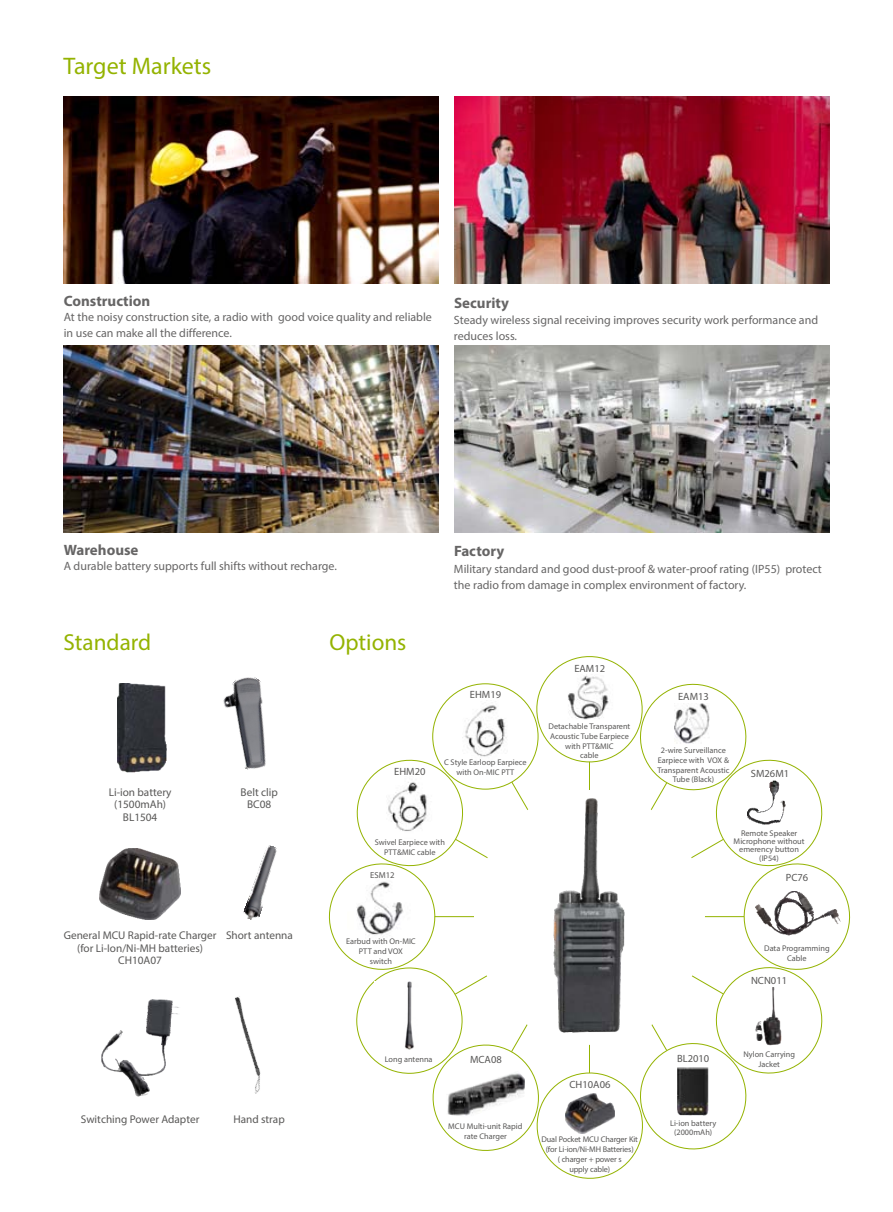
<style>
.page{position:relative;width:893px;height:1212px;background:#fff}
.page>*{position:absolute;margin:0;border:0;box-sizing:border-box;transform-origin:0 0}
.t1{font:24px "Myriad Pro";color:#94b301}
.t2{font:23.25px "Myriad Pro";color:#94b301}
.t3{font:700 15px "Myriad Pro";color:#666565}
.t4{font:12px/15.9px "Myriad Pro";color:#666565}
.t5{font:11.25px/12.5px "Myriad Pro";color:#595857;text-align:center}
.t6{font:10.5px "Myriad Pro";color:#595857}
.t7{font:8.7px "Myriad Pro";color:#595857}
.t8{font:8.25px/9.9px "Myriad Pro";color:#595857;text-align:center}
.t9{font:8.25px/9.9px "Myriad Pro";letter-spacing:-.02em;color:#595857;text-align:center}
</style>
<div class="page">
<img style="left:118px;top:683px;width:48px;height:89px">
<img style="left:99px;top:849px;width:82px;height:70px">
<img style="left:223px;top:677px;width:43px;height:93px">
<img style="left:101px;top:999px;width:78px;height:97px">
<img style="left:235px;top:996px;width:26px;height:98px">
<img style="left:243px;top:845px;width:34px;height:75px">
<img style="left:64px;top:97px;width:375px;height:187px">
<img style="left:64px;top:346px;width:375px;height:187px">
<img style="left:454px;top:346px;width:375px;height:187px">
<img style="left:454px;top:97px;width:375px;height:187px">
<svg style="left:328px;top:656px;width:523px;height:523px"></svg>
<img style="left:675px;top:703px;width:35px;height:41px">
<h1 class="t1" style="left:64px;top:56px;width:149px">Target Markets</h1>
<h3 class="t3" style="left:64px;top:295px;width:88px">Construction</h3>
<h3 class="t4" style="left:64px;top:310px;width:370px">At the noisy construction site, a radio with good voice quality and reliable in use can make all the difference.</h3>
<h3 class="t3" style="left:454px;top:297px;width:56px">Security</h3>
<h3 class="t4" style="left:454px;top:313px;width:366px">Steady wireless signal receiving improves security work performance and reduces loss.</h3>
<h3 class="t3" style="left:64px;top:544px;width:76px">Warehouse</h3>
<h3 class="t4" style="left:64px;top:559px;width:275px">A durable battery supports full shifts without recharge.</h3>
<h2 class="t2" style="left:63px;top:633px;width:89px">Standard</h2>
<h2 class="t2" style="left:329px;top:633px;width:79px">Options</h2>
<h3 class="t5" style="left:109px;top:787px;width:64px">Li-ion battery (1500mAh)<br>BL1504</h3>
<h3 class="t5" style="left:241px;top:787px;width:39px">Belt clip<br>BC08</h3>
<p class="t6" style="left:394px;top:767px;width:33px">EHM20</p>
<h3 class="t3" style="left:454px;top:545px;width:52px">Factory</h3>
<h3 class="t4" style="left:454px;top:562px;width:369px">Military standard and good dust-proof &amp; water-proof rating (IP55) protect the radio from damage in complex environment of factory.</h3>
<p class="t6" style="left:470px;top:690px;width:33px">EHM19</p>
<p class="t8" style="left:444px;top:758px;width:84px">C Style Earloop Earpiece with On-MIC PTT</p>
<p class="t6" style="left:574px;top:664px;width:32px">EAM12</p>
<p class="t8" style="left:549px;top:722px;width:83px">Detachable Transparent<br>Acoustic Tube Earpiece with PTT&amp;MIC<br>cable</p>
<p class="t6" style="left:678px;top:692px;width:32px">EAM13</p>
<p class="t8" style="left:657px;top:746px;width:74px">2-wire Surveillance<br>Earpiece with VOX &amp;<br>Transparent Acoustic<br>Tube (Black)</p>
<p class="t6" style="left:751px;top:769px;width:40px">SM26M1</p>
<h3 class="t5" style="left:64px;top:930px;width:231px">General MCU Rapid-rate Charger Short antenna</h3>
<h3 class="t5" style="left:77px;top:942px;width:127px">(for Li-Ion/Ni-MH batteries)</h3>
<h3 class="t5" style="left:118px;top:955px;width:45px">CH10A07</h3>
<h3 class="t5" style="left:81px;top:1113px;width:120px">Switching Power Adapter</h3>
<h3 class="t5" style="left:233px;top:1113px;width:53px">Hand strap</h3>
<p class="t8" style="left:375px;top:838px;width:72px">Swivel Earpiece with<br>PTT&amp;MIC cable</p>
<p class="t7" style="left:370px;top:871px;width:26px">ESM12</p>
<p class="t8" style="left:346px;top:937px;width:71px">Earbud with On-MIC<br>PTT and VOX<br>switch</p>
<p class="t8" style="left:385px;top:1055px;width:49px">Long antenna</p>
<p class="t6" style="left:470px;top:1055px;width:33px">MCA08</p>
<p class="t8" style="left:448px;top:1122px;width:76px">MCU Multi-unit Rapid rate Charger</p>
<p class="t6" style="left:569px;top:1080px;width:42px">CH10A06</p>
<p class="t9" style="left:541px;top:1135px;width:98px">Dual Pocket MCU Charger Kit (for Li-ion/Ni-MH Batteries)<br>( charger + power s<br>upply cable)</p>
<p class="t8" style="left:734px;top:830px;width:72px;line-height:8.2px">Remote Speaker<br>Microphone without emerency button (IP54)</p>
<p class="t6" style="left:786px;top:873px;width:24px">PC76</p>
<p class="t8" style="left:764px;top:944px;width:67px">Data Programming<br>Cable</p>
<p class="t6" style="left:751px;top:976px;width:38px">NCN011</p>
<p class="t6" style="left:677px;top:1054px;width:34px">BL2010</p>
<p class="t8" style="left:670px;top:1120px;width:48px;line-height:8.2px">Li-ion battery (2000mAh)</p>
<p class="t8" style="left:743px;top:1050px;width:53px">Nylon Carrying<br>Jacket</p>
</div>
